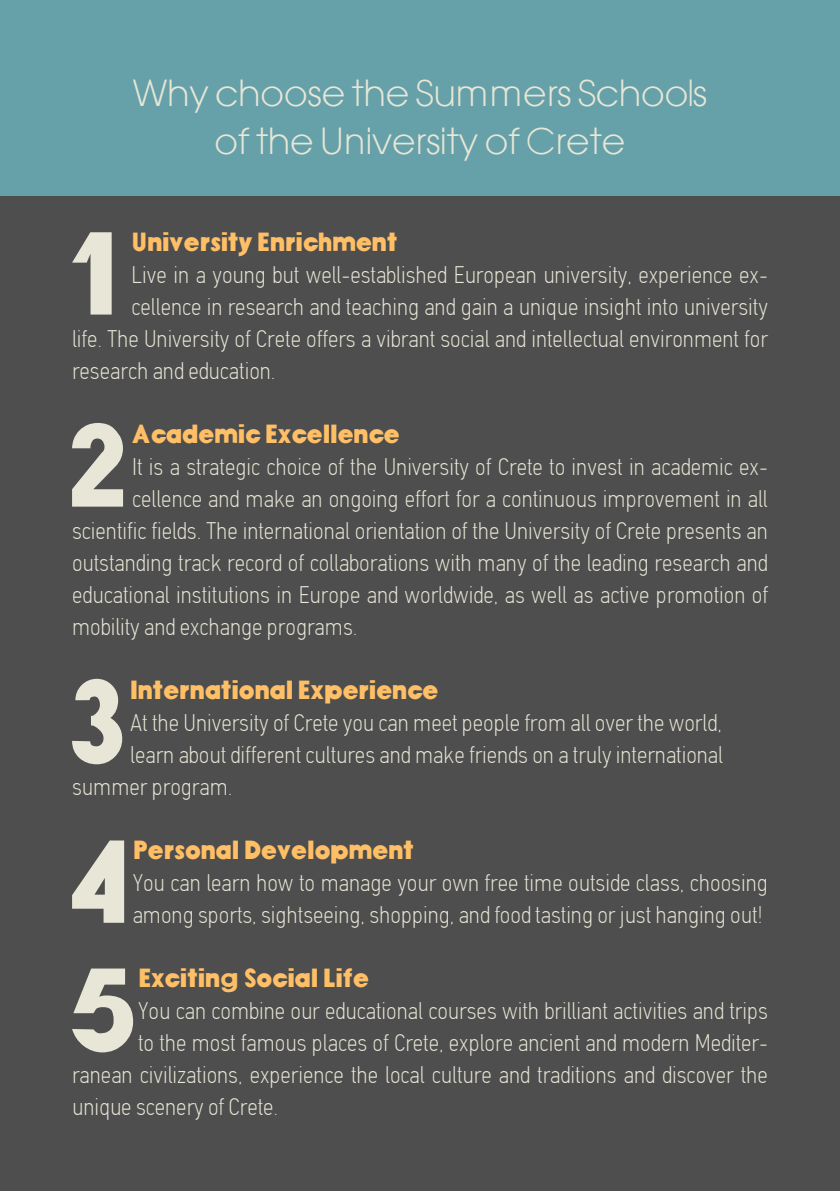
<style>
.page{position:relative;width:840px;height:1191px;background:#fff}
.page>*{position:absolute;margin:0;border:0;box-sizing:border-box;transform-origin:0 0}
.t1{font:106.6px "Mg Avant G Extra";color:#e8e6d6}
.t2{font:36px/48px "Mg Avant G Light";color:#e8e6d6;text-align:center}
.t3{font:100 condensed 24px/32px "PF Din Text";color:#e8e6d6}
.t4{font:24px "Mg Avant G Extra";color:#ffbf66}
</style>
<div class="page">
<div style="left:0;top:0;width:839px;height:215px;background:#66a1a9"></div>
<div style="left:0;top:197px;width:839px;height:994px;background:#4e4e4e"></div>
<h2 class="t2" style="left:133px;top:69px;width:575px">Why choose the Summers Schools of the University of Crete</h2>
<h1 class="t1" style="left:62px;top:215px;width:71px">1</h1>
<p class="t4" style="left:131px;top:228px;width:267px">University Enrichment</p>
<p class="t3" style="left:131px;top:258px;width:637px">Live in a young but well-established European university, experience ex-</p>
<p class="t3" style="left:131px;top:290px;width:637px">cellence in research and teaching and gain a unique insight into university</p>
<p class="t3" style="left:72px;top:322px;width:697px">life. The University of Crete offers a vibrant social and intellectual environment for</p>
<p class="t3" style="left:72px;top:354px;width:205px">research and education.</p>
<h1 class="t1" style="left:63px;top:407px;width:71px">2</h1>
<p class="t4" style="left:132px;top:420px;width:269px">Academic Excellence</p>
<p class="t3" style="left:132px;top:450px;width:637px">It is a strategic choice of the University of Crete to invest in academic ex-</p>
<p class="t3" style="left:132px;top:482px;width:636px">cellence and make an ongoing effort for a continuous improvement in all</p>
<p class="t3" style="left:72px;top:514px;width:696px">scientific fields. The international orientation of the University of Crete presents an</p>
<p class="t3" style="left:72px;top:546px;width:697px">outstanding track record of collaborations with many of the leading research and</p>
<p class="t3" style="left:72px;top:578px;width:697px">educational institutions in Europe and worldwide, as well as active promotion of</p>
<p class="t3" style="left:72px;top:610px;width:287px">mobility and exchange programs.</p>
<h1 class="t1" style="left:61px;top:663px;width:71px">3</h1>
<p class="t4" style="left:130px;top:676px;width:309px">International Experience</p>
<p class="t3" style="left:130px;top:706px;width:592px">At the University of Crete you can meet people from all over the world,</p>
<p class="t3" style="left:130px;top:738px;width:594px">learn about different cultures and make friends on a truly international</p>
<p class="t3" style="left:72px;top:770px;width:162px">summer program.</p>
<h1 class="t1" style="left:63px;top:823px;width:71px">4</h1>
<p class="t4" style="left:133px;top:836px;width:283px">Personal Development</p>
<p class="t3" style="left:133px;top:866px;width:636px">You can learn how to manage your own free time outside class, choosing among sports, sightseeing, shopping, and food tasting or just hanging out!</p>
<h1 class="t1" style="left:69px;top:951px;width:71px">5</h1>
<p class="t4" style="left:138px;top:964px;width:232px">Exciting Social Life</p>
<p class="t3" style="left:138px;top:994px;width:631px">You can combine our educational courses with brilliant activities and trips</p>
<p class="t3" style="left:138px;top:1026px;width:631px">to the most famous places of Crete, explore ancient and modern Mediter-</p>
<p class="t3" style="left:72px;top:1058px;width:697px">ranean civilizations, experience the local culture and traditions and discover the</p>
<p class="t3" style="left:72px;top:1090px;width:208px">unique scenery of Crete.</p>
</div>
